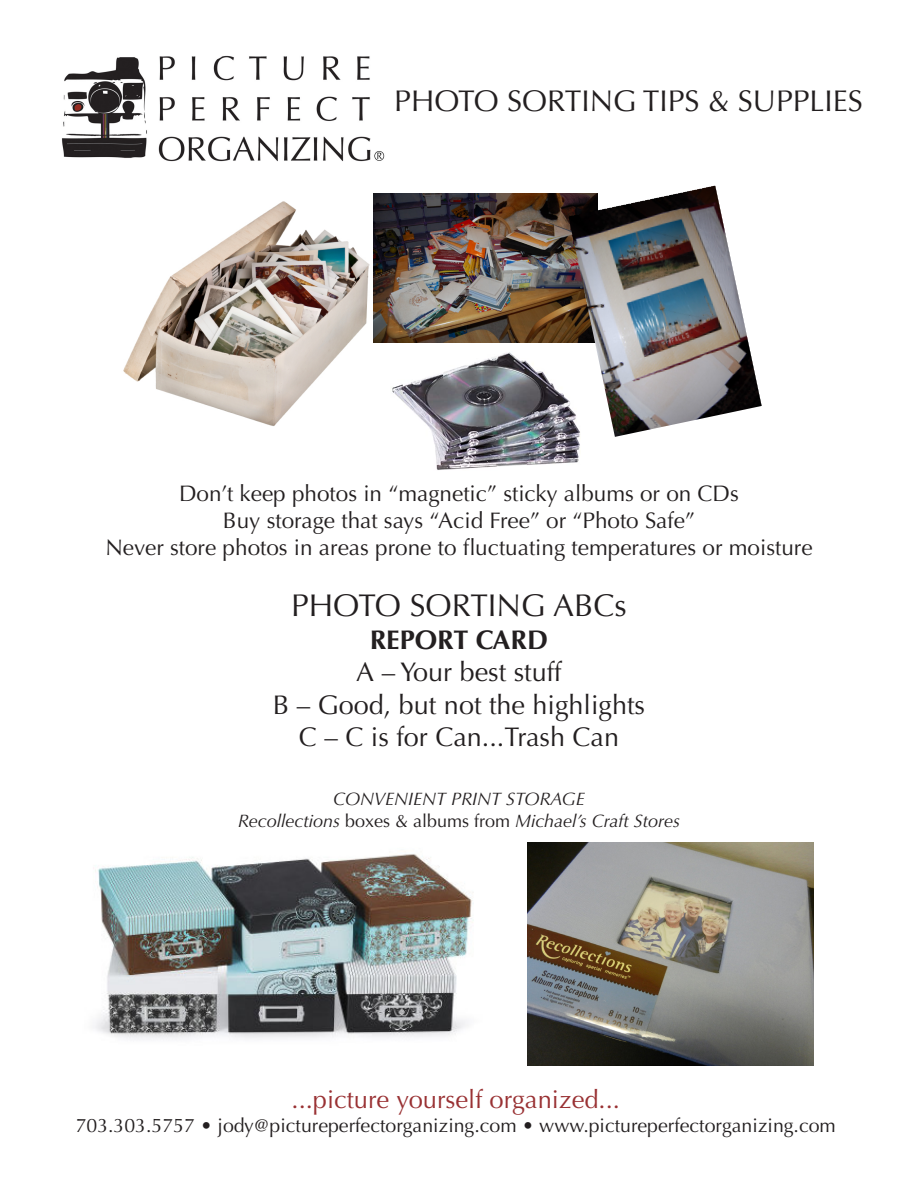
<style>
.page{position:relative;width:918px;height:1188px;background:#fff}
.page>*{position:absolute;margin:0;border:0;box-sizing:border-box;transform-origin:0 0}
.t1{font:31.5px "Optima";color:#231f20}
.t2{font:30px "Optima";color:#231f20}
.t3{font:27px "Optima";color:#231f20}
.t4{font:700 27px "Optima";color:#231f20}
.t5{font:25.5px "Optima";color:#993133}
.t6{font:22.5px "Optima";color:#231f20}
.t7{font:19.5px "Optima";color:#231f20}
.t8{font:italic 18px "Optima";color:#231f20}
.s1{font-style:normal}
</style>
<div class="page">
<img style="left:62px;top:55px;width:323px;height:107px">
<img style="left:123px;top:193px;width:271px;height:233px">
<img style="left:374px;top:194px;width:194px;height:149px">
<img style="left:568px;top:216px;width:193px;height:221px">
<img style="left:715px;top:187px;width:47px;height:219px">
<img style="left:568px;top:187px;width:147px;height:29px">
<img style="left:391px;top:351px;width:189px;height:119px">
<img style="left:93px;top:854px;width:381px;height:185px">
<img style="left:527px;top:842px;width:287px;height:223px">
<p class="t2" style="left:394px;top:84px;width:470px">PHOTO SORTING TIPS &amp; SUPPLIES</p>
<p class="t6" style="left:179px;top:481px;width:561px">Don’t keep photos in “magnetic” sticky albums or on CDs</p>
<p class="t6" style="left:223px;top:508px;width:474px">Buy storage that says “Acid Free” or “Photo Safe”</p>
<p class="t6" style="left:105px;top:535px;width:709px">Never store photos in areas prone to fluctuating temperatures or moisture</p>
<p class="t1" style="left:291px;top:588px;width:337px">PHOTO SORTING ABCs</p>
<p class="t4" style="left:370px;top:624px;width:180px">REPORT CARD</p>
<p class="t3" style="left:356px;top:656px;width:207px">A – Your best stuff</p>
<p class="t3" style="left:273px;top:689px;width:374px">B – Good, but not the highlights</p>
<p class="t3" style="left:299px;top:721px;width:322px">C – C is for Can...Trash Can</p>
<p class="t8" style="left:333px;top:789px;width:253px">CONVENIENT PRINT STORAGE</p>
<p class="t8" style="left:238px;top:810px;width:444px">Recollections <span class="s1">boxes &amp; albums from</span> Michael’s Craft Stores</p>
<p class="t5" style="left:292px;top:1085px;width:330px">...picture yourself organized...</p>
<p class="t7" style="left:76px;top:1114px;width:762px">703.303.5757 • jody@pictureperfectorganizing.com • www.pictureperfectorganizing.com</p>
</div>
